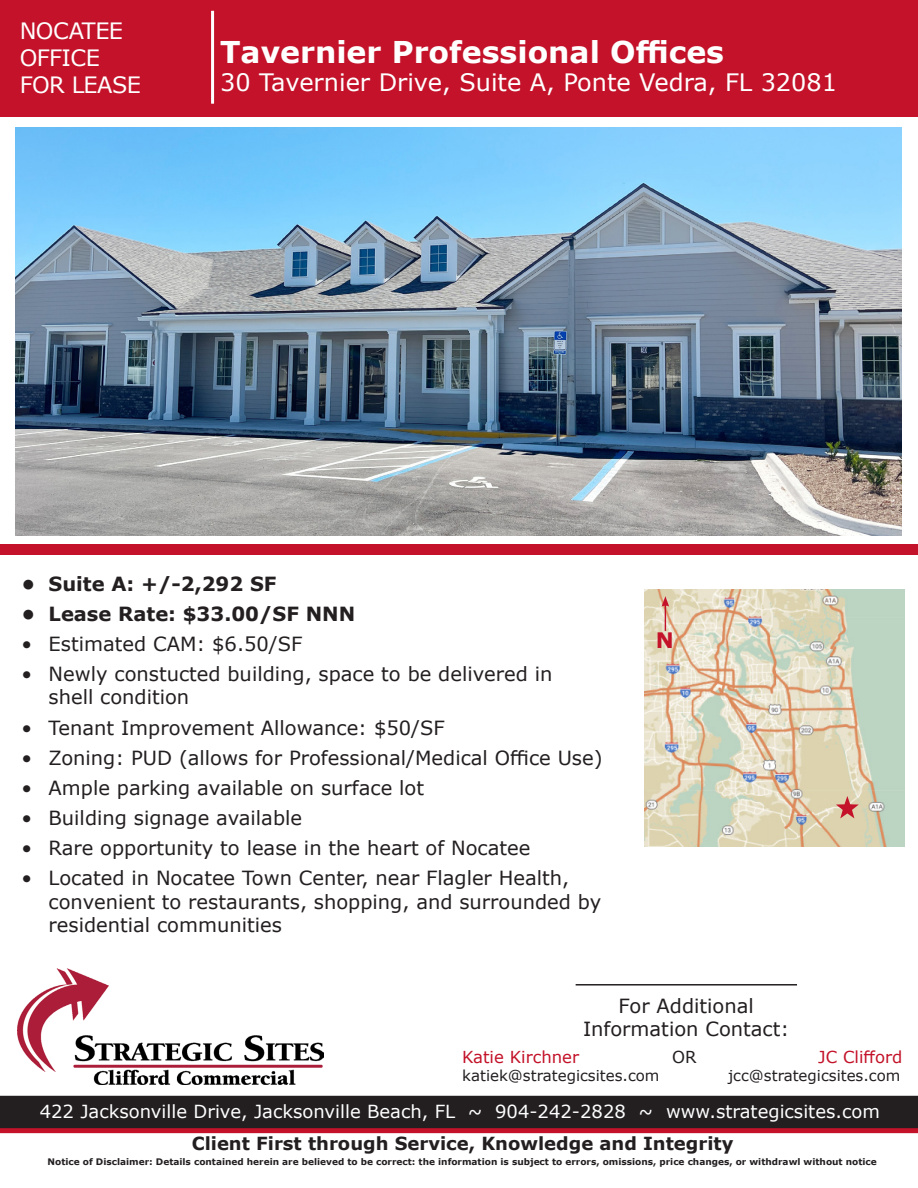
<style>
.page{position:relative;width:918px;height:1188px;background:#fff}
.page>*{position:absolute;margin:0;border:0;box-sizing:border-box;transform-origin:0 0}
.t1{font:700 30px "Verdana";color:#fff}
.t2{font:24px "Verdana";color:#fff}
.t3{font:22.5px "Verdana";letter-spacing:-.025em;color:#fff}
.t4{font:700 21.3px "Verdana";color:#c31229}
.t5{font:19.5px/23.4px "Verdana";color:#231f20}
.t6{font:700 19.5px "Verdana";color:#231f20}
.t7{font:18px "Verdana";color:#fff}
.t8{font:700 18px "Verdana";color:#231f20}
.t9{font:16.5px "Verdana";color:#c31229}
.t10{font:16.5px "Verdana";color:#231f20}
.t11{font:15px "Verdana";color:#231f20}
.t12{font:700 9px "Verdana";color:#231f20}
</style>
<div class="page">
<div style="left:0;top:0;width:918px;height:117px;background:#c31229"></div>
<hr style="left:211px;top:11px;width:3px;height:93px;background:#fff">
<div style="left:0;top:544px;width:918px;height:11px;background:#c31229"></div>
<img style="left:15px;top:127px;width:887px;height:409px">
<img style="left:18px;top:969px;width:306px;height:116px">
<hr style="left:576px;top:984px;width:221px;height:2px;background:#231f20">
<img style="left:645px;top:590px;width:259px;height:256px">
<svg style="left:836px;top:796px;width:23px;height:22px"></svg>
<svg style="left:662px;top:596px;width:7px;height:35px"></svg>
<div style="left:1px;top:1126px;width:916px;height:6px;background:#c31229"></div>
<div style="left:0;top:1126px;width:918px;height:7px;border:2px solid #c31229"></div>
<div style="left:1px;top:1097px;width:916px;height:30px;background:#231f20"></div>
<div style="left:0;top:1096px;width:918px;height:32px;border:2px solid #231f20"></div>
<p class="t3" style="left:20px;top:15px;width:105px">NOCATEE</p>
<p class="t3" style="left:20px;top:42px;width:82px">OFFICE</p>
<p class="t3" style="left:20px;top:69px;width:123px">FOR LEASE</p>
<p class="t1" style="left:220px;top:30px;width:505px">Tavernier Professional Offices</p>
<p class="t2" style="left:220px;top:66px;width:618px">30 Tavernier Drive, Suite A, Ponte Vedra, FL 32081</p>
<p class="t6" style="left:22px;top:570px;width:256px">• Suite A: +/-2,292 SF</p>
<p class="t6" style="left:22px;top:600px;width:335px">• Lease Rate: $33.00/SF NNN</p>
<p class="t5" style="left:22px;top:632px;width:282px">• Estimated CAM: $6.50/SF</p>
<p class="t5" style="left:22px;top:662px;width:532px">• Newly constucted building, space to be delivered in</p>
<p class="t5" style="left:49px;top:685px;width:142px">shell condition</p>
<p class="t5" style="left:22px;top:716px;width:425px">• Tenant Improvement Allowance: $50/SF</p>
<p class="t5" style="left:22px;top:746px;width:583px">• Zoning: PUD (allows for Professional/Medical Office Use)</p>
<p class="t5" style="left:22px;top:776px;width:404px">• Ample parking available on surface lot</p>
<p class="t5" style="left:22px;top:806px;width:282px">• Building signage available</p>
<p class="t5" style="left:22px;top:836px;width:510px">• Rare opportunity to lease in the heart of Nocatee</p>
<p class="t5" style="left:49px;top:866px;width:554px;text-indent:-27px">• Located in Nocatee Town Center, near Flagler Health, convenient to restaurants, shopping, and surrounded by residential communities</p>
<p class="t4" style="left:656px;top:625px;width:20px">N</p>
<p class="t5" style="left:618px;top:994px;width:137px">For Additional</p>
<p class="t5" style="left:583px;top:1017px;width:208px">Information Contact:</p>
<p class="t9" style="left:462px;top:1045px;width:118px">Katie Kirchner</p>
<p class="t10" style="left:672px;top:1045px;width:26px">OR</p>
<p class="t9" style="left:818px;top:1045px;width:86px">JC Clifford</p>
<p class="t11" style="left:462px;top:1065px;width:199px">katiek@strategicsites.com</p>
<p class="t11" style="left:728px;top:1065px;width:174px">jcc@strategicsites.com</p>
<p class="t7" style="left:40px;top:1099px;width:842px">422 Jacksonville Drive, Jacksonville Beach, FL ~ 904-242-2828 ~ www.strategicsites.com</p>
<p class="t8" style="left:192px;top:1131px;width:543px">Client First through Service, Knowledge and Integrity</p>
<p class="t12" style="left:48px;top:1156px;width:831px">Notice of Disclaimer: Details contained herein are believed to be correct: the information is subject to errors, omissions, price changes, or withdrawl without notice</p>
</div>
